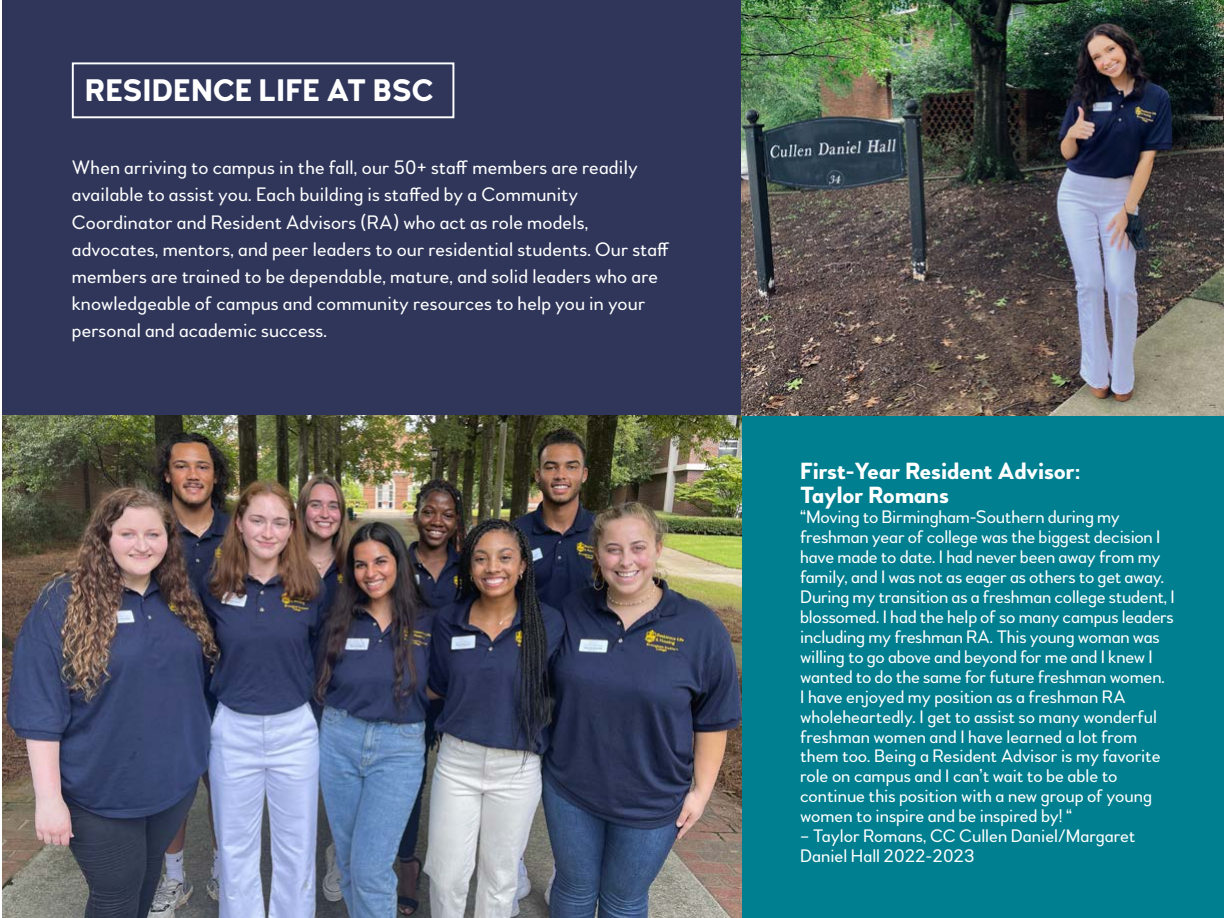
<style>
.page{position:relative;width:1224px;height:918px;background:#fff}
.page>*{position:absolute;margin:0;border:0;box-sizing:border-box;transform-origin:0 0}
.t1{font:700 31px "Woodford Bourne";color:#fff}
.t2{font:700 23.2px/24px "Woodford Bourne";color:#fff}
.t3{font:19.4px/27.2px "Woodford Bourne";letter-spacing:.01em;color:#fff}
.t4{font:18px/20px "Woodford Bourne";letter-spacing:-.01em;color:#fff}
</style>
<div class="page">
<div style="left:2px;top:0;width:740px;height:422px;background:#2f365a"></div>
<div style="left:742px;top:416px;width:482px;height:502px;background:#007f90"></div>
<img style="left:742px;top:0;width:482px;height:416px">
<img style="left:2px;top:416px;width:740px;height:502px">
<div style="left:72px;top:62px;width:382px;height:56px;border:2px solid #fff"></div>
<h1 class="t1" style="left:85px;top:72px;width:350px">RESIDENCE LIFE AT BSC</h1>
<p class="t3" style="left:72px;top:154px;width:599px">When arriving to campus in the fall, our 50+ staff members are readily available to assist you. Each building is staffed by a Community Coordinator and Resident Advisors (RA) who act as role models, advocates, mentors, and peer leaders to our residential students. Our staff members are trained to be dependable, mature, and solid leaders who are knowledgeable of campus and community resources to help you in your personal and academic success.</p>
<p class="t2" style="left:800px;top:459px;width:282px">First-Year Resident Advisor:<br>Taylor Romans</p>
<p class="t4" style="left:800px;top:507px;width:376px">“Moving to Birmingham-Southern during my freshman year of college was the biggest decision I have made to date. I had never been away from my family, and I was not as eager as others to get away.<br>During my transition as a freshman college student, I blossomed. I had the help of so many campus leaders including my freshman RA. This young woman was willing to go above and beyond for me and I knew I wanted to do the same for future freshman women.<br>I have enjoyed my position as a freshman RA wholeheartedly. I get to assist so many wonderful freshman women and I have learned a lot from them too. Being a Resident Advisor is my favorite role on campus and I can’t wait to be able to continue this position with a new group of young women to inspire and be inspired by! “</p>
<p class="t4" style="left:800px;top:827px;width:337px">– Taylor Romans, CC Cullen Daniel/Margaret<br>Daniel Hall 2022-2023</p>
</div>
